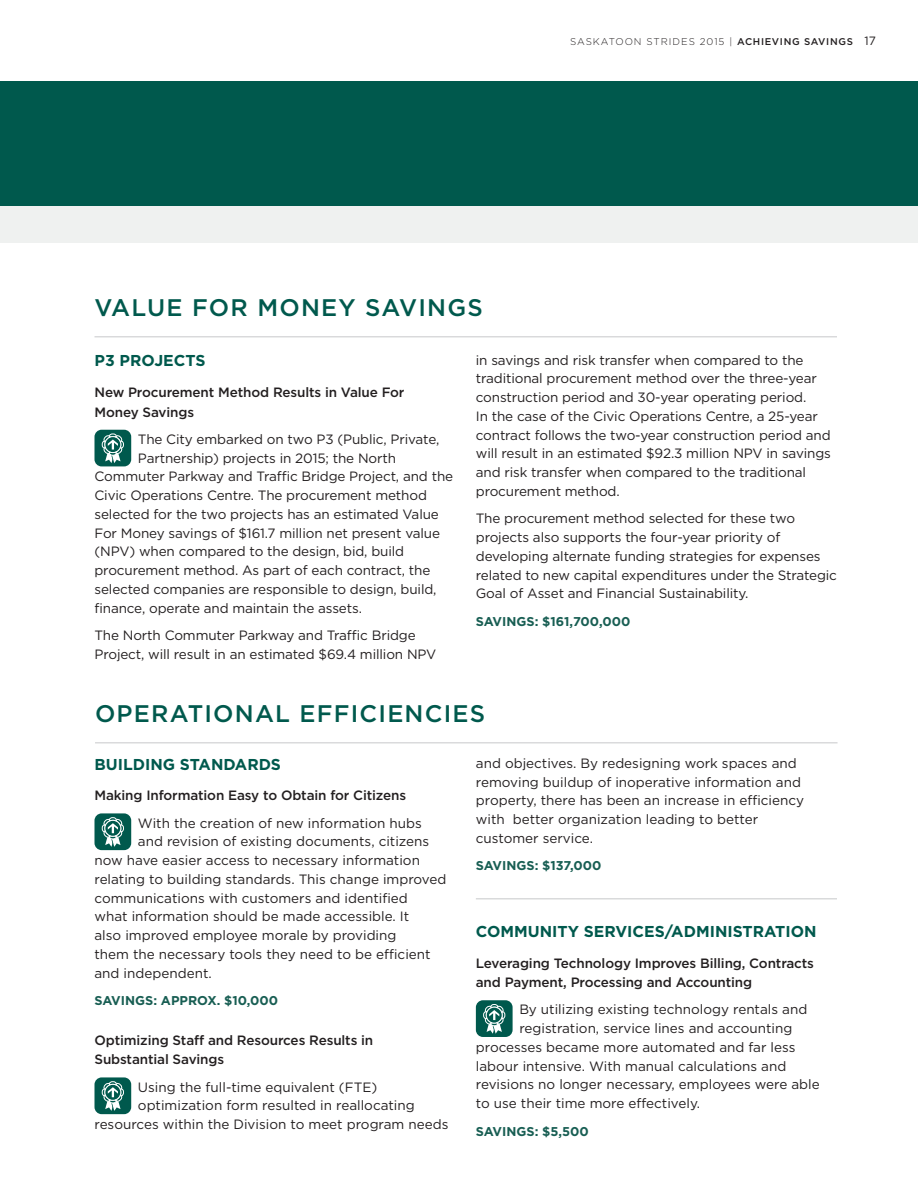
<style>
.page{position:relative;width:918px;height:1188px;background:#fff}
.page>*{position:absolute;margin:0;border:0;box-sizing:border-box;transform-origin:0 0}
.t1{font:500 24px "Gotham";letter-spacing:.05em;color:#00594d}
.t2{font:700 15.75px "Gotham";color:#00594d}
.t3{font:13.5px/18.8px "Gotham";letter-spacing:-.01em;color:#231f20}
.t4{font:500 13.5px/19.5px "Gotham";letter-spacing:-.01em;color:#231f20}
.t5{font:700 12.75px "Gotham";color:#185e53}
.t6{font:300 9.75px "Gotham";letter-spacing:.1em;color:#231f20}
.s1{font-weight:500}
.s2{font-weight:400;font-size:12px}
</style>
<div class="page">
<div style="left:0;top:205px;width:918px;height:38px;background:#eff1f0"></div>
<div style="left:0;top:81px;width:918px;height:124px;background:#00594d"></div>
<div style="left:95px;top:813px;width:36px;height:37px;background:#00594d;border-radius:7px"></div>
<svg style="left:101px;top:817px;width:23px;height:30px"></svg>
<div style="left:95px;top:1077px;width:36px;height:37px;background:#00594d;border-radius:7px"></div>
<svg style="left:101px;top:1081px;width:23px;height:30px"></svg>
<hr style="left:476px;top:898px;width:361px;height:1px;background:#c7c8ca">
<div style="left:476px;top:1000px;width:37px;height:37px;background:#00594d;border-radius:7px"></div>
<svg style="left:482px;top:1004px;width:24px;height:33px"></svg>
<div style="left:95px;top:430px;width:36px;height:36px;background:#00594d;border-radius:7px"></div>
<svg style="left:101px;top:433px;width:24px;height:34px"></svg>
<hr style="left:94px;top:336px;width:743px;height:1px;background:#c7c8ca">
<hr style="left:95px;top:742px;width:743px;height:1px;background:#c7c8ca">
<p class="t6" style="left:570px;top:35px;width:307px">SASKATOON STRIDES 2015 | <span class="s1">ACHIEVING SAVINGS</span> <span class="s2">17</span></p>
<h1 class="t1" style="left:94px;top:292px;width:390px">VALUE FOR MONEY SAVINGS</h1>
<p class="t2" style="left:94px;top:350px;width:112px">P3 PROJECTS</p>
<p class="t4" style="left:94px;top:382px;width:312px">New Procurement Method Results in Value For<br>Money Savings</p>
<p class="t3" style="left:138px;top:430px;width:303px">The City embarked on two P3 (Public, Private,</p>
<p class="t3" style="left:138px;top:448px;width:260px">Partnership) projects in 2015; the North</p>
<p class="t3" style="left:95px;top:467px;width:360px">Commuter Parkway and Traffic Bridge Project, and the</p>
<p class="t3" style="left:95px;top:486px;width:334px">Civic Operations Centre. The procurement method</p>
<p class="t3" style="left:95px;top:505px;width:346px">selected for the two projects has an estimated Value</p>
<p class="t3" style="left:95px;top:523px;width:347px">For Money savings of $161.7 million net present value</p>
<p class="t3" style="left:95px;top:542px;width:311px">(NPV) when compared to the design, bid, build</p>
<p class="t3" style="left:95px;top:561px;width:337px">procurement method. As part of each contract, the</p>
<p class="t3" style="left:95px;top:580px;width:344px">selected companies are responsible to design, build,</p>
<p class="t3" style="left:95px;top:598px;width:269px">finance, operate and maintain the assets.</p>
<p class="t3" style="left:95px;top:626px;width:343px">The North Commuter Parkway and Traffic Bridge<br>Project, will result in an estimated $69.4 million NPV</p>
<p class="t3" style="left:476px;top:350px;width:357px">in savings and risk transfer when compared to the traditional procurement method over the three-year construction period and 30-year operating period.<br>In the case of the Civic Operations Centre, a 25-year contract follows the two-year construction period and will result in an estimated $92.3 million NPV in savings and risk transfer when compared to the traditional procurement method.</p>
<p class="t3" style="left:476px;top:509px;width:363px">The procurement method selected for these two projects also supports the four-year priority of developing alternate funding strategies for expenses related to new capital expenditures under the Strategic Goal of Asset and Financial Sustainability.</p>
<p class="t5" style="left:476px;top:613px;width:156px">SAVINGS: $161,700,000</p>
<h1 class="t1" style="left:95px;top:698px;width:392px">OPERATIONAL EFFICIENCIES</h1>
<p class="t2" style="left:94px;top:754px;width:188px">BUILDING STANDARDS</p>
<p class="t4" style="left:94px;top:786px;width:313px">Making Information Easy to Obtain for Citizens</p>
<p class="t3" style="left:138px;top:813px;width:285px">With the creation of new information hubs</p>
<p class="t3" style="left:138px;top:832px;width:293px">and revision of existing documents, citizens</p>
<p class="t3" style="left:95px;top:851px;width:327px">now have easier access to necessary information</p>
<p class="t3" style="left:95px;top:869px;width:353px">relating to building standards. This change improved</p>
<p class="t3" style="left:95px;top:888px;width:315px">communications with customers and identified</p>
<p class="t3" style="left:95px;top:907px;width:316px">what information should be made accessible. It</p>
<p class="t3" style="left:95px;top:926px;width:303px">also improved employee morale by providing</p>
<p class="t3" style="left:95px;top:944px;width:338px">them the necessary tools they need to be efficient</p>
<p class="t3" style="left:95px;top:963px;width:119px">and independent.</p>
<p class="t5" style="left:94px;top:992px;width:185px">SAVINGS: APPROX. $10,000</p>
<p class="t4" style="left:94px;top:1030px;width:280px">Optimizing Staff and Resources Results in<br>Substantial Savings</p>
<p class="t3" style="left:138px;top:1077px;width:241px">Using the full-time equivalent (FTE)</p>
<p class="t3" style="left:138px;top:1096px;width:278px">optimization form resulted in reallocating</p>
<p class="t3" style="left:95px;top:1115px;width:355px">resources within the Division to meet program needs</p>
<p class="t3" style="left:476px;top:753px;width:330px">and objectives. By redesigning work spaces and removing buildup of inoperative information and property, there has been an increase in efficiency with better organization leading to better customer service.</p>
<p class="t5" style="left:476px;top:857px;width:127px">SAVINGS: $137,000</p>
<p class="t2" style="left:476px;top:921px;width:342px">COMMUNITY SERVICES/ADMINISTRATION</p>
<p class="t4" style="left:476px;top:953px;width:340px">Leveraging Technology Improves Billing, Contracts and Payment, Processing and Accounting</p>
<p class="t3" style="left:519px;top:1000px;width:289px">By utilizing existing technology rentals and</p>
<p class="t3" style="left:519px;top:1019px;width:274px">registration, service lines and accounting</p>
<p class="t3" style="left:476px;top:1038px;width:321px">processes became more automated and far less</p>
<p class="t3" style="left:476px;top:1056px;width:312px">labour intensive. With manual calculations and</p>
<p class="t3" style="left:476px;top:1075px;width:345px">revisions no longer necessary, employees were able</p>
<p class="t3" style="left:476px;top:1094px;width:226px">to use their time more effectively.</p>
<p class="t5" style="left:476px;top:1123px;width:115px">SAVINGS: $5,500</p>
</div>
